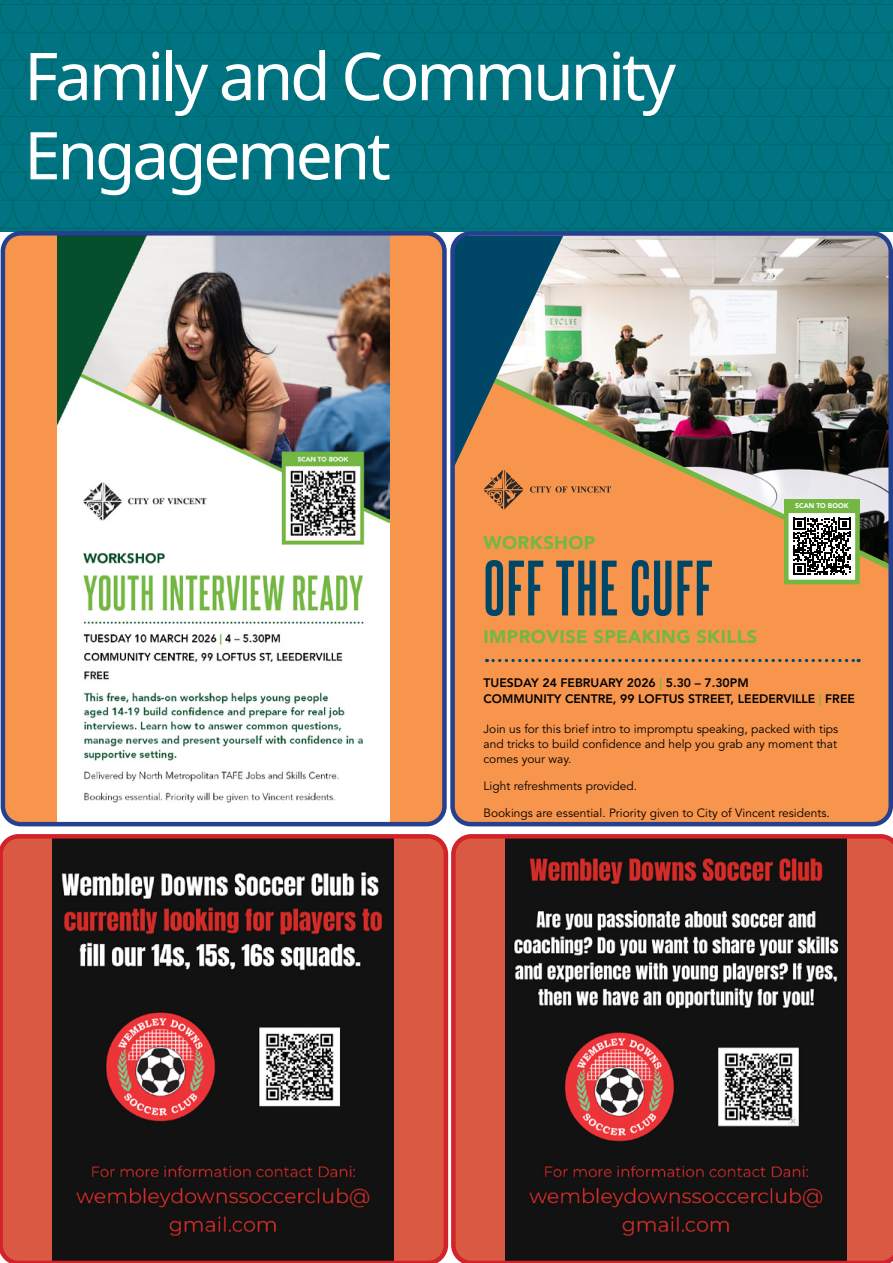
<style>
.page{position:relative;width:893px;height:1263px;background:#fff}
.page>*{position:absolute;margin:0;border:0;box-sizing:border-box;transform-origin:0 0}
.t1{font:700 66.6px "Steelfish Rg";letter-spacing:.02em;color:#004767}
.t2{font:66px/79.2px "Noto Sans";letter-spacing:-.05em;color:#fff}
.t3{font:900 18.15px "Avenir LT Std";letter-spacing:.02em;color:#74b743}
.t4{font:800 12.3px/16.5px "Avenir LT Std";color:#000}
.t5{font:12px/15.1px "Avenir LT Std";color:#000;text-align:justify}
.t6{font:900 6.75px "Avenir LT Std";color:#fff}
.s1{color:#74b743}
</style>
<div class="page">
<img style="left:0;top:0;width:893px;height:232px">
<svg style="left:0;top:834px;width:448px;height:429px;background:#633530"></svg>
<svg style="left:451px;top:834px;width:442px;height:429px;background:#613733"></svg>
<div style="left:3px;top:233px;width:441px;height:591px;background:#f7954d;border-radius:18px"></div>
<img style="left:58px;top:236px;width:332px;height:585px">
<div style="left:1px;top:231px;width:446px;height:595px;border:4px solid #25408f;border-radius:18px"></div>
<div style="left:453px;top:233px;width:438px;height:591px;background:#f7954d;border-radius:18px"></div>
<svg style="left:485px;top:236px;width:403px;height:427px"></svg>
<svg style="left:493px;top:659px;width:366px;height:3px"></svg>
<div style="left:786px;top:511px;width:71px;height:71px;background:#fff"></div>
<svg style="left:793px;top:518px;width:57px;height:57px"></svg>
<div style="left:784px;top:508px;width:76px;height:76px;border:5px solid #74b743"></div>
<div style="left:784px;top:499px;width:76px;height:13px;background:#74b743"></div>
<svg style="left:455px;top:236px;width:156px;height:273px"></svg>
<div style="left:450px;top:231px;width:443px;height:595px;border:4px solid #25408f;border-radius:18px"></div>
<h2 class="t2" style="left:24px;top:35px;width:653px">Family and Community<br>Engagement</h2>
<h3 class="t3" style="left:484px;top:531px;width:113px">WORKSHOP</h3>
<h1 class="t1" style="left:484px;top:547px;width:230px">OFF THE CUFF</h1>
<h3 class="t3" style="left:484px;top:626px;width:275px">IMPROVISE SPEAKING SKILLS</h3>
<p class="t6" style="left:795px;top:502px;width:55px">SCAN TO BOOK</p>
<p class="t4" style="left:484px;top:674px;width:373px">TUESDAY 24 FEBRUARY 2026 <span class="s1">|</span> 5.30 – 7.30PM<br>COMMUNITY CENTRE, 99 LOFTUS STREET, LEEDERVILLE <span class="s1">|</span> FREE</p>
<p class="t5" style="left:483px;top:721px;width:356px">Join us for this brief intro to impromptu speaking, packed with tips and tricks to build confidence and help you grab any moment that comes your way.</p>
<p class="t5" style="left:483px;top:778px;width:155px">Light refreshments provided.</p>
<p class="t5" style="left:483px;top:805px;width:348px">Bookings are essential. Priority given to City of Vincent residents.</p>
</div>
